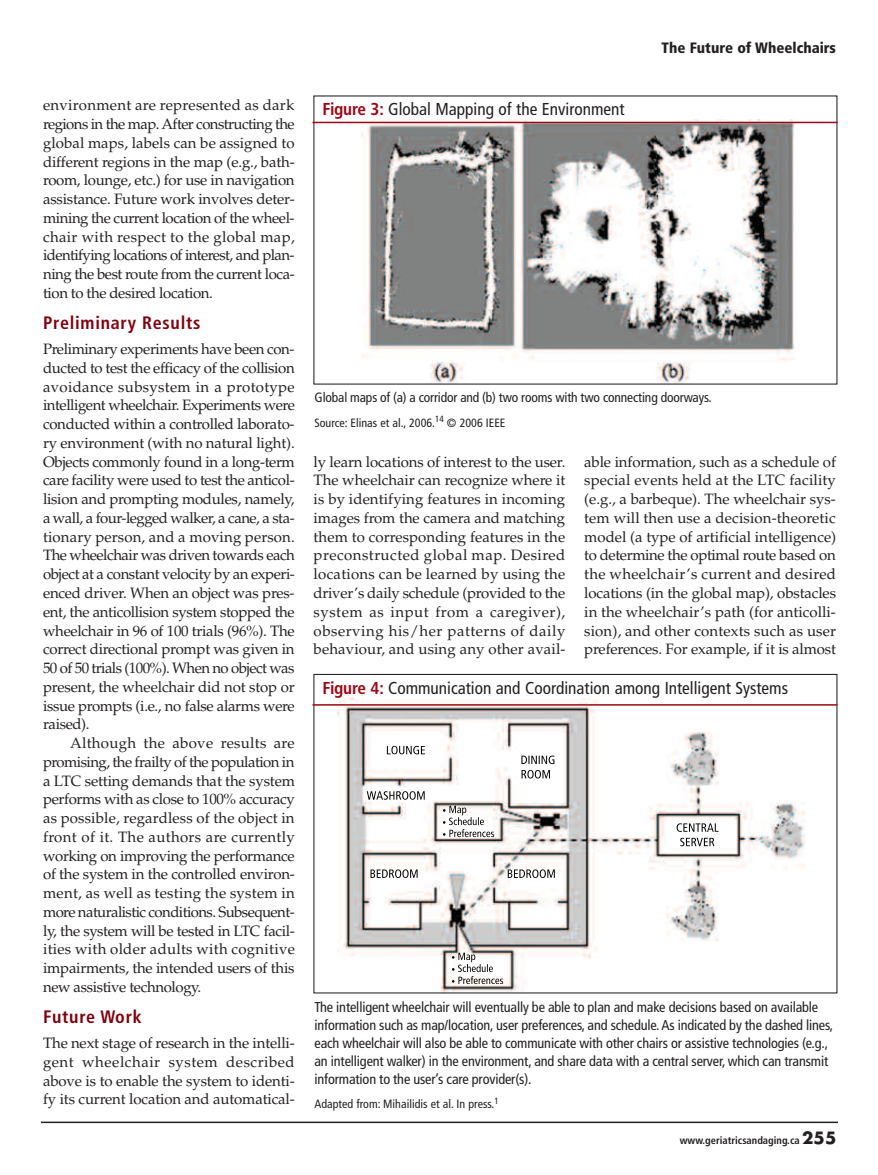
<style>
.page{position:relative;width:878px;height:1175px;background:#fff}
.page>*{position:absolute;margin:0;border:0;box-sizing:border-box;transform-origin:0 0}
.t1{font:700 condensed 18px "Frutiger";letter-spacing:.04em;color:#7f020e}
.t2{font:condensed 17.25px "Frutiger";color:#231f20}
.t3{font:15px/18.8px "Palatino";letter-spacing:-.01em;color:#231f20;text-align:justify}
.t4{font:900 condensed 15px "Frutiger";color:#231f20}
.t5{font:condensed 14.25px/18px "Frutiger";letter-spacing:-.01em;color:#231f20}
.t6{font:condensed 13.5px "Frutiger";letter-spacing:-.01em;color:#231f20}
.t7{font:condensed 12px "Frutiger";color:#231f20}
.t8{font:700 condensed 10.5px "Frutiger";color:#231f20}
.s1{font-weight:700;color:#9d0715}
.s2{font-family:"Futura";font-stretch:normal;font-size:16.5px}
</style>
<div class="page">
<hr style="left:41px;top:1121px;width:797px;height:2px;background:#231f20">
<img style="left:362px;top:120px;width:437px;height:262px">
<hr style="left:312px;top:122px;width:525px;height:1px;background:#9d0715">
<img style="left:337px;top:698px;width:495px;height:293px">
<img style="left:386px;top:745px;width:39px;height:9px">
<img style="left:366px;top:790px;width:59px;height:10px">
<img style="left:521px;top:755px;width:33px;height:24px">
<img style="left:370px;top:869px;width:48px;height:9px">
<img style="left:507px;top:869px;width:48px;height:9px">
<img style="left:676px;top:822px;width:43px;height:24px">
<img style="left:442px;top:805px;width:52px;height:32px">
<img style="left:451px;top:952px;width:52px;height:32px">
<div style="left:313px;top:674px;width:524px;height:319px;border:1px solid #231f20"></div>
<hr style="left:312px;top:704px;width:525px;height:1px;background:#9d0715">
<p class="t3" style="left:43px;top:98px;width:253px">environment are represented as dark regions in the map. After constructing the global maps, labels can be assigned to different regions in the map (e.g., bath&shy;room, lounge, etc.) for use in navigation assistance. Future work involves deter&shy;mining the current location of the wheel&shy;chair with respect to the global map, identifying locations of interest, and plan&shy;ning the best route from the current loca&shy;tion to the desired location.</p>
<p class="t1" style="left:43px;top:316px;width:159px">Preliminary Results</p>
<p class="t3" style="left:43px;top:341px;width:253px">Preliminary experiments have been con&shy;ducted to test the efficacy of the collision avoidance subsystem in a prototype intelligent wheelchair. Experiments were conducted within a controlled laborato&shy;ry environment (with no natural light).<br>Objects commonly found in a long-term care facility were used to test the anticol&shy;lision and prompting modules, namely, a wall, a four-legged walker, a cane, a sta&shy;tionary person, and a moving person.<br>The wheelchair was driven towards each object at a constant velocity by an experi&shy;enced driver. When an object was pres&shy;ent, the anticollision system stopped the wheelchair in 96 of 100 trials (96%). The correct directional prompt was given in 50 of 50 trials (100%). When no object was present, the wheelchair did not stop or issue prompts (i.e., no false alarms were raised).</p>
<p class="t3" style="left:43px;top:735px;width:253px;text-indent:27px">Although the above results are promising, the frailty of the population in a LTC setting demands that the system performs with as close to 100% accuracy as possible, regardless of the object in front of it. The authors are currently working on improving the performance of the system in the controlled environ&shy;ment, as well as testing the system in more naturalistic conditions. Subsequent&shy;ly, the system will be tested in LTC facil&shy;ities with older adults with cognitive impairments, the intended users of this new assistive technology.</p>
<p class="t1" style="left:43px;top:1010px;width:100px">Future Work</p>
<p class="t3" style="left:43px;top:1035px;width:253px">The next stage of research in the intelli&shy;gent wheelchair system described above is to enable the system to identi&shy;fy its current location and automatical-</p>
<p class="t2" style="left:322px;top:102px;width:304px"><span class="s1">Figure 3:</span> Global Mapping of the Environment</p>
<p class="t4" style="left:661px;top:42px;width:176px">The Future of Wheelchairs</p>
<p class="t6" style="left:314px;top:392px;width:398px">Global maps of (a) a corridor and (b) two rooms with two connecting doorways.</p>
<p class="t7" style="left:314px;top:418px;width:192px">Source: Elinas et al., 2006.<sup>14</sup> © 2006 IEEE</p>
<p class="t3" style="left:313px;top:454px;width:253px">ly learn locations of interest to the user.<br>The wheelchair can recognize where it is by identifying features in incoming images from the camera and matching them to corresponding features in the preconstructed global map. Desired locations can be learned by using the driver’s daily schedule (provided to the system as input from a caregiver), observing his/her patterns of daily behaviour, and using any other avail-</p>
<p class="t3" style="left:584px;top:454px;width:253px">able information, such as a schedule of special events held at the LTC facility (e.g., a barbeque). The wheelchair sys&shy;tem will then use a decision-theoretic model (a type of artificial intelligence) to determine the optimal route based on the wheelchair’s current and desired locations (in the global map), obstacles in the wheelchair’s path (for anticolli&shy;sion), and other contexts such as user preferences. For example, if it is almost</p>
<p class="t2" style="left:322px;top:681px;width:467px"><span class="s1">Figure 4:</span> Communication and Coordination among Intelligent Systems</p>
<p class="t5" style="left:314px;top:998px;width:520px">The intelligent wheelchair will eventually be able to plan and make decisions based on available information such as map/location, user preferences, and schedule. As indicated by the dashed lines, each wheelchair will also be able to communicate with other chairs or assistive technologies (e.g., an intelligent walker) in the environment, and share data with a central server, which can transmit information to the user’s care provider(s).</p>
<p class="t7" style="left:314px;top:1099px;width:186px">Adapted from: Mihailidis et al. In press.<sup>1</sup></p>
<p class="t8" style="left:679px;top:1136px;width:158px">www.geriatricsandaging.ca <span class="s2">255</span></p>
</div>
